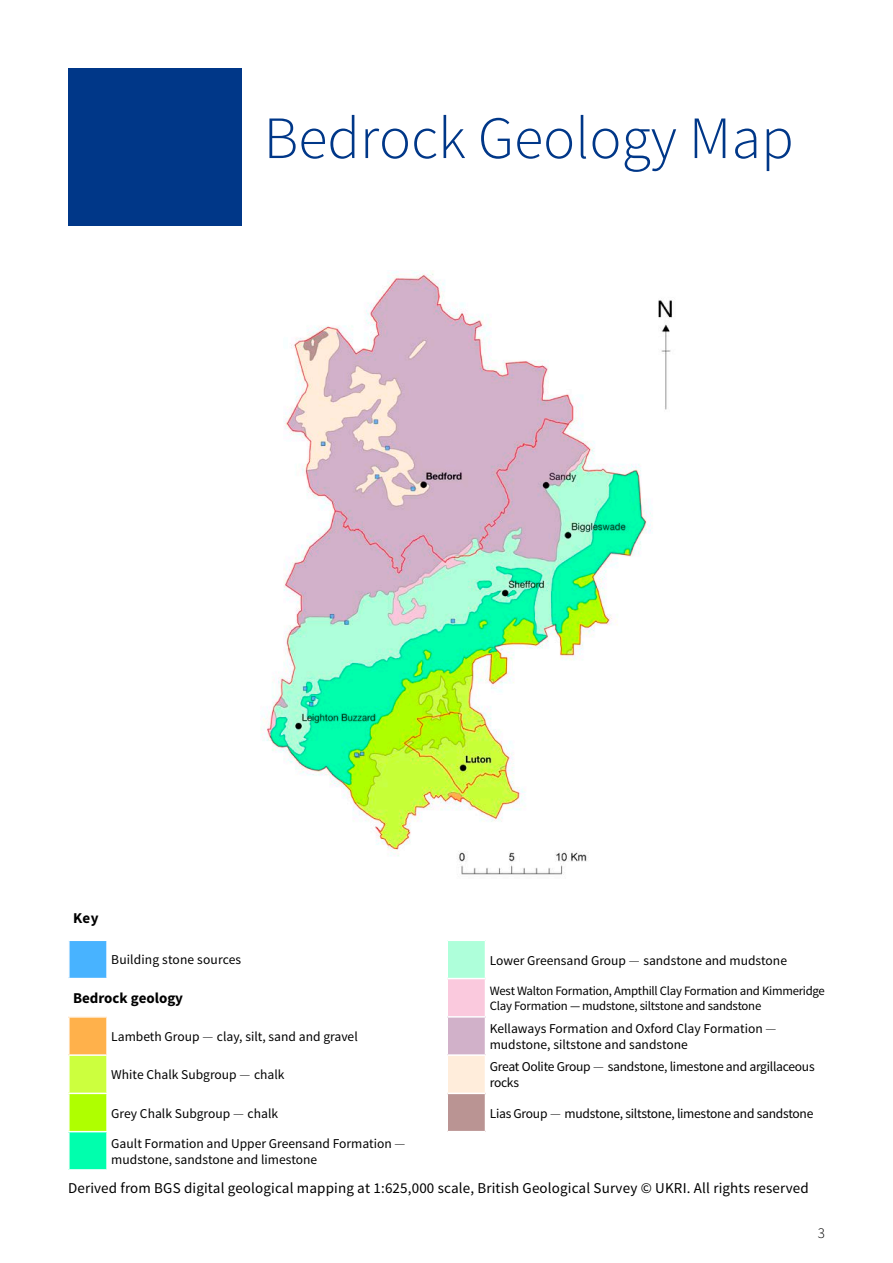
<style>
.page{position:relative;width:893px;height:1263px;background:#fff}
.page>*{position:absolute;margin:0;border:0;box-sizing:border-box;transform-origin:0 0}
.t1{font:300 60px "Source Sans Pro";color:#003788}
.t2{font:15px "Source Sans Pro";letter-spacing:.01em;color:#000}
.t3{font:700 15px "Source Sans Pro";color:#000}
.t4{font:300 15px "Source Sans Pro";color:#000}
.t5{font:13.5px/16.2px "Source Sans Pro";color:#000}
.t6{font:13.5px/16.2px "Source Sans Pro";letter-spacing:-.02em;color:#000}
.t7{font:12.75px/15.3px "Source Sans Pro";letter-spacing:-.02em;color:#000}
.s1{font-weight:300}
</style>
<div class="page">
<div style="left:68px;top:68px;width:173px;height:158px;background:#003788"></div>
<img style="left:261px;top:271px;width:412px;height:604px">
<div style="left:69px;top:940px;width:38px;height:38px;background:#48b3ff"></div>
<div style="left:447px;top:940px;width:38px;height:38px;background:#aeffda"></div>
<div style="left:447px;top:978px;width:38px;height:39px;background:#fac9dd"></div>
<div style="left:69px;top:1017px;width:38px;height:38px;background:#ffb14b"></div>
<div style="left:447px;top:1017px;width:38px;height:38px;background:#d1b1c9"></div>
<div style="left:69px;top:1055px;width:38px;height:38px;background:#ccff3e"></div>
<div style="left:447px;top:1055px;width:38px;height:38px;background:#ffeddb"></div>
<div style="left:69px;top:1093px;width:38px;height:39px;background:#afff00"></div>
<div style="left:447px;top:1093px;width:38px;height:39px;background:#ba9493"></div>
<div style="left:69px;top:1132px;width:38px;height:38px;background:#00ffad"></div>
<hr style="left:68px;top:939px;width:39px;height:2px;background:#fff">
<hr style="left:68px;top:941px;width:2px;height:37px;background:#fff">
<hr style="left:106px;top:941px;width:2px;height:37px;background:#fff">
<hr style="left:447px;top:939px;width:38px;height:2px;background:#fff">
<hr style="left:446px;top:941px;width:2px;height:37px;background:#fff">
<hr style="left:447px;top:978px;width:38px;height:1px;background:#fff">
<hr style="left:446px;top:979px;width:2px;height:37px;background:#fff">
<hr style="left:68px;top:1017px;width:2px;height:37px;background:#fff">
<hr style="left:106px;top:1017px;width:2px;height:37px;background:#fff">
<hr style="left:447px;top:1016px;width:38px;height:1px;background:#fff">
<hr style="left:446px;top:1017px;width:2px;height:37px;background:#fff">
<hr style="left:68px;top:1054px;width:39px;height:2px;background:#fff">
<hr style="left:68px;top:1056px;width:2px;height:36px;background:#fff">
<hr style="left:106px;top:1056px;width:2px;height:36px;background:#fff">
<hr style="left:447px;top:1054px;width:38px;height:2px;background:#fff">
<hr style="left:446px;top:1056px;width:2px;height:36px;background:#fff">
<hr style="left:68px;top:1092px;width:39px;height:2px;background:#fff">
<hr style="left:68px;top:1094px;width:2px;height:37px;background:#fff">
<hr style="left:106px;top:1094px;width:2px;height:37px;background:#fff">
<hr style="left:447px;top:1092px;width:38px;height:2px;background:#fff">
<hr style="left:446px;top:1094px;width:2px;height:37px;background:#fff">
<hr style="left:68px;top:1131px;width:39px;height:1px;background:#fff">
<hr style="left:68px;top:1132px;width:2px;height:37px;background:#fff">
<hr style="left:106px;top:1132px;width:2px;height:37px;background:#fff">
<hr style="left:447px;top:1131px;width:38px;height:1px;background:#fff">
<hr style="left:68px;top:1169px;width:39px;height:2px;background:#fff">
<h1 class="t1" style="left:264px;top:102px;width:532px">Bedrock Geology Map</h1>
<p class="t3" style="left:73px;top:908px;width:27px">Key</p>
<p class="t5" style="left:111px;top:952px;width:131px">Building stone sources</p>
<p class="t3" style="left:73px;top:989px;width:112px">Bedrock geology</p>
<p class="t5" style="left:111px;top:1029px;width:248px">Lambeth Group <span class="s1">—</span> clay, silt, sand and gravel</p>
<p class="t5" style="left:111px;top:1067px;width:175px">White Chalk Subgroup <span class="s1">—</span> chalk</p>
<p class="t5" style="left:111px;top:1105px;width:168px">Grey Chalk Subgroup <span class="s1">—</span> chalk</p>
<p class="t5" style="left:111px;top:1135px;width:296px">Gault Formation and Upper Greensand Formation <span class="s1">— </span>mudstone, sandstone and limestone</p>
<p class="t5" style="left:490px;top:952px;width:299px">Lower Greensand Group <span class="s1">—</span> sandstone and mudstone</p>
<p class="t7" style="left:490px;top:983px;width:337px">West Walton Formation, Ampthill Clay Formation and Kimmeridge<br>Clay Formation — mudstone, siltstone and sandstone</p>
<p class="t5" style="left:490px;top:1020px;width:288px">Kellaways Formation and Oxford Clay Formation <span class="s1">— </span>mudstone, siltstone and sandstone</p>
<p class="t6" style="left:490px;top:1059px;width:326px">Great Oolite Group <span class="s1">—</span> sandstone, limestone and argillaceous rocks</p>
<p class="t6" style="left:490px;top:1105px;width:325px">Lias Group <span class="s1">—</span> mudstone, siltstone, limestone and sandstone</p>
<p class="t2" style="left:68px;top:1179px;width:742px">Derived from BGS digital geological mapping at 1:625,000 scale, British Geological Survey © UKRI. All rights reserved</p>
<p class="t4" style="left:818px;top:1224px;width:9px">3</p>
</div>
